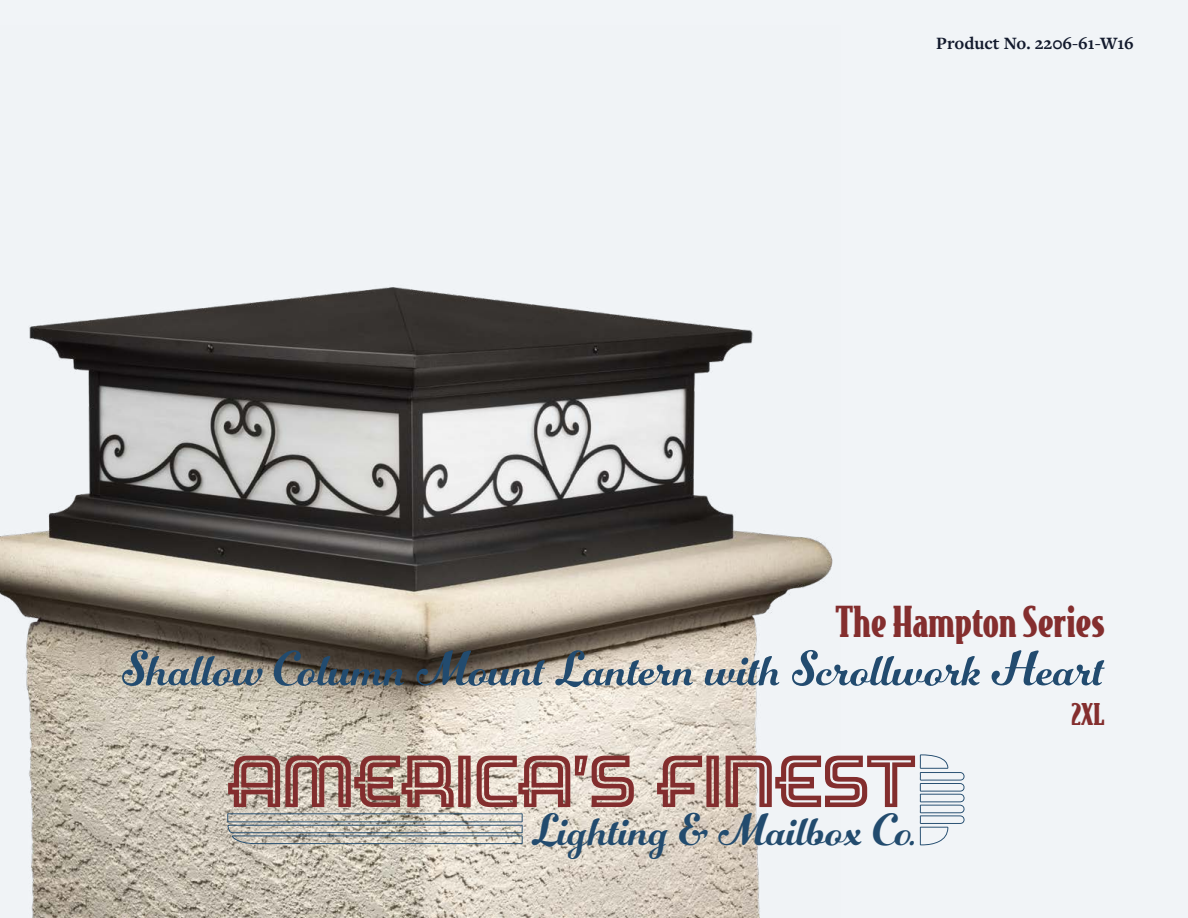
<style>
.page{position:relative;width:1188px;height:918px;background:#f1f4f7}
.page>*{position:absolute;margin:0;border:0;box-sizing:border-box;transform-origin:0 0}
.t1{font:70.8px "Hotel";letter-spacing:-.005em;color:#832e2e}
.t2{font:51px "Number Five Smooth";color:#224b6f}
.t3{font:46.95px "Number Five Smooth";color:#224b6e}
.t4{font:900 40.5px "Bodega Serif";color:#842e2e}
.t5{font:900 28.5px "Bodega Serif";color:#842e2e}
.t6{font:700 18px "Freight Text Pro";color:#131a2d}
</style>
<div class="page">
<img style="left:0;top:287px;width:833px;height:631px">
<svg style="left:227px;top:813px;width:296px;height:31px;background:#b2b3ae"></svg>
<svg style="left:920px;top:754px;width:45px;height:91px"></svg>
<p class="t6" style="left:936px;top:31px;width:199px">Product No. 2206-61-W16</p>
<p class="t4" style="left:835px;top:595px;width:271px">The Hampton Series</p>
<p class="t2" style="left:122px;top:638px;width:984px">Shallow Column Mount Lantern with Scrollwork Heart</p>
<h1 class="t1" style="left:227px;top:744px;width:691px">AMERICA’S FINEST</h1>
<p class="t3" style="left:532px;top:801px;width:386px">Lighting &amp; Mailbox Co.</p>
<p class="t5" style="left:1071px;top:695px;width:35px">2XL</p>
</div>
